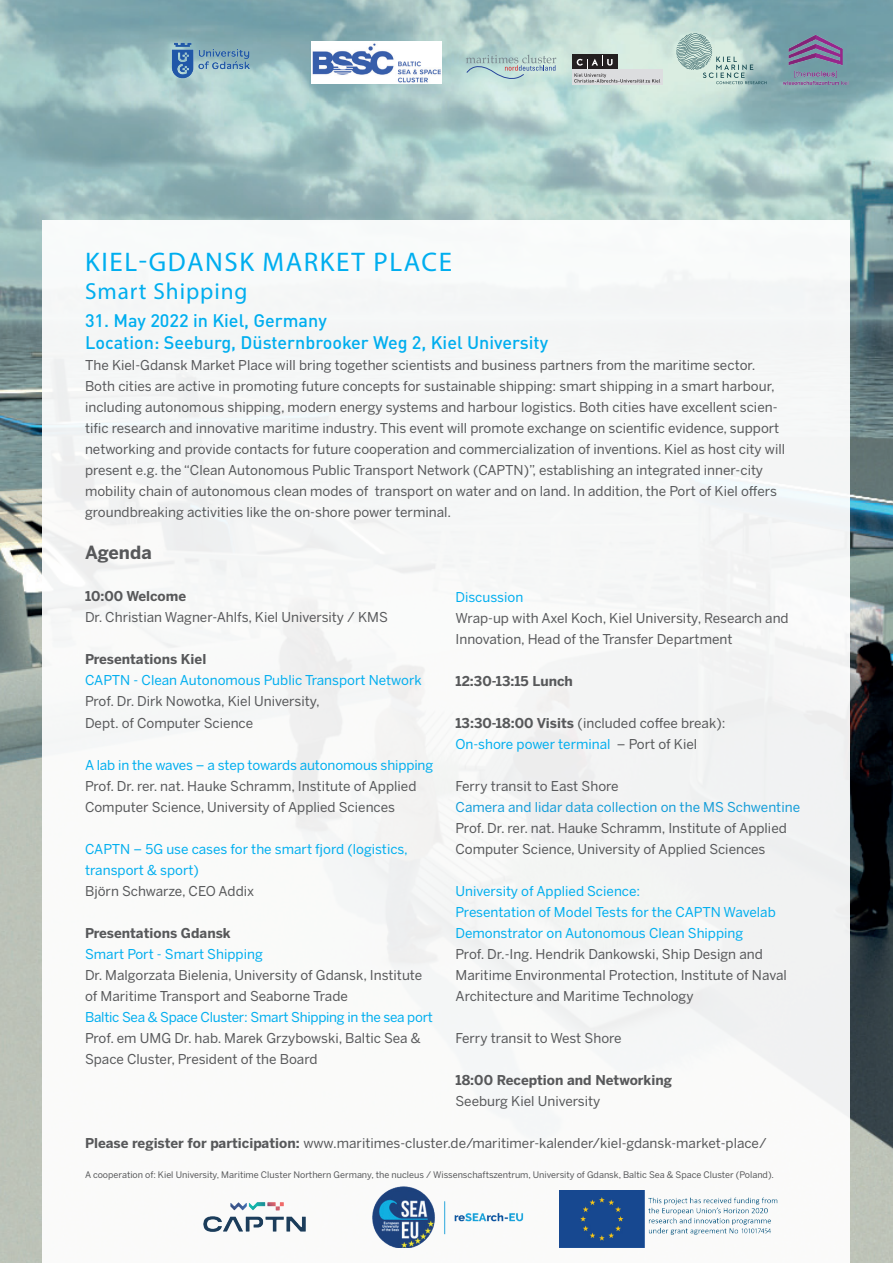
<style>
.page{position:relative;width:893px;height:1263px;background:#fff}
.page>*{position:absolute;margin:0;border:0;box-sizing:border-box;transform-origin:0 0}
.t1{font:27px "Myriad Pro";letter-spacing:.06em;color:#00aeef}
.t2{font:23.25px "Myriad Pro";letter-spacing:.04em;color:#00aeef}
.t3{font:500 18px/21.6px "DINOT";color:#00aeef}
.t4{font:700 18px "Benton Sans";color:#57585a}
.t5{font:13.5px/21px "Benton Sans";color:#57585a}
.t6{font:13.5px/21px "Benton Sans";color:#00aeef}
.t7{font:700 13.5px "Benton Sans";color:#57585a}
.t8{font:13.5px "Benton Sans";letter-spacing:-.02em;color:#00aeef}
.t9{font:13.5px "Benton Sans";color:#149dd9}
.t10{font:9px "Benton Sans";color:#57585a}
.s1{font-weight:700}
.s2{color:#00aeef}
</style>
<div class="page">
<img style="left:0;top:0;width:893px;height:1263px">
<div style="left:43px;top:220px;width:807px;height:1043px;background:#f6f8f7"></div>
<img style="left:311px;top:41px;width:130px;height:43px">
<img style="left:151px;top:22px;width:120px;height:78px">
<img style="left:372px;top:1186px;width:152px;height:62px">
<img style="left:559px;top:1190px;width:219px;height:58px">
<img style="left:203px;top:1202px;width:103px;height:30px">
<img style="left:780px;top:33px;width:70px;height:51px">
<svg style="left:676px;top:33px;width:91px;height:51px"></svg>
<div style="left:572px;top:55px;width:45px;height:15px;background:#231f20"></div>
<div style="left:572px;top:70px;width:90px;height:14px;background:#dcdddf"></div>
<svg style="left:574px;top:55px;width:86px;height:28px"></svg>
<svg style="left:466px;top:55px;width:90px;height:24px"></svg>
<h1 class="t1" style="left:85px;top:245px;width:368px">KIEL-GDANSK MARKET PLACE</h1>
<h2 class="t2" style="left:85px;top:277px;width:164px">Smart Shipping</h2>
<h3 class="t3" style="left:85px;top:310px;width:465px">31. May 2022 in Kiel, Germany<br>Location: Seeburg, Düsternbrooker Weg 2, Kiel University</h3>
<p class="t5" style="left:85px;top:354px;width:702px">The Kiel-Gdansk Market Place will bring together scientists and business partners from the maritime sector.<br>Both cities are active in promoting future concepts for sustainable shipping: smart shipping in a smart harbour, including autonomous shipping, modern energy systems and harbour logistics. Both cities have excellent scien&shy;tific research and innovative maritime industry. This event will promote exchange on scientific evidence, support networking and provide contacts for future cooperation and commercialization of inventions. Kiel as host city will present e.g. the “Clean Autonomous Public Transport Network (CAPTN)”, establishing an integrated inner-city mobility chain of autonomous clean modes of transport on water and on land. In addition, the Port of Kiel offers groundbreaking activities like the on-shore power terminal.</p>
<h3 class="t4" style="left:85px;top:542px;width:68px">Agenda</h3>
<p class="t7" style="left:85px;top:588px;width:103px">10:00 Welcome</p>
<p class="t5" style="left:85px;top:607px;width:304px">Dr. Christian Wagner-Ahlfs, Kiel University / KMS</p>
<p class="t7" style="left:85px;top:651px;width:123px">Presentations Kiel</p>
<p class="t6" style="left:85px;top:670px;width:338px">CAPTN - Clean Autonomous Public Transport Network</p>
<p class="t5" style="left:85px;top:691px;width:236px">Prof. Dr. Dirk Nowotka, Kiel University,<br>Dept. of Computer Science</p>
<p class="t6" style="left:85px;top:754px;width:350px">A lab in the waves – a step towards autonomous shipping</p>
<p class="t5" style="left:85px;top:775px;width:333px">Prof. Dr. rer. nat. Hauke Schramm, Institute of Applied<br>Computer Science, University of Applied Sciences</p>
<p class="t6" style="left:85px;top:838px;width:324px">CAPTN – 5G use cases for the smart fjord (logistics, transport &amp; sport)</p>
<p class="t5" style="left:85px;top:880px;width:171px">Björn Schwarze, CEO Addix</p>
<p class="t7" style="left:85px;top:924px;width:147px">Presentations Gdansk</p>
<p class="t6" style="left:85px;top:943px;width:179px">Smart Port - Smart Shipping</p>
<p class="t5" style="left:85px;top:964px;width:339px">Dr. Malgorzata Bielenia, University of Gdansk, Institute of Maritime Transport and Seaborne Trade</p>
<p class="t8" style="left:85px;top:1009px;width:349px">Baltic Sea &amp; Space Cluster: Smart Shipping in the sea port</p>
<p class="t5" style="left:85px;top:1027px;width:337px">Prof. em UMG Dr. hab. Marek Grzybowski, Baltic Sea &amp;<br>Space Cluster, President of the Board</p>
<p class="t6" style="left:455px;top:586px;width:69px">Discussion</p>
<p class="t5" style="left:455px;top:607px;width:335px">Wrap-up with Axel Koch, Kiel University, Research and<br>Innovation, Head of the Transfer Department</p>
<p class="t7" style="left:455px;top:673px;width:119px">12:30-13:15 Lunch</p>
<p class="t5" style="left:455px;top:712px;width:271px"><span class="s1">13:30-18:00 Visits</span> (included coffee break):<br><span class="s2">On-shore power terminal</span> – Port of Kiel</p>
<p class="t5" style="left:455px;top:775px;width:165px">Ferry transit to East Shore</p>
<p class="t9" style="left:455px;top:799px;width:346px">Camera and lidar data collection on the MS Schwentine</p>
<p class="t5" style="left:455px;top:817px;width:333px">Prof. Dr. rer. nat. Hauke Schramm, Institute of Applied<br>Computer Science, University of Applied Sciences</p>
<p class="t6" style="left:455px;top:880px;width:322px">University of Applied Science:<br>Presentation of Model Tests for the CAPTN Wavelab<br>Demonstrator on Autonomous Clean Shipping</p>
<p class="t5" style="left:455px;top:943px;width:333px">Prof. Dr.-Ing. Hendrik Dankowski, Ship Design and<br>Maritime Environmental Protection, Institute of Naval<br>Architecture and Maritime Technology</p>
<p class="t5" style="left:455px;top:1027px;width:168px">Ferry transit to West Shore</p>
<p class="t7" style="left:455px;top:1072px;width:218px">18:00 Reception and Networking</p>
<p class="t5" style="left:455px;top:1090px;width:146px">Seeburg Kiel University</p>
<p class="t5" style="left:85px;top:1132px;width:683px"><span class="s1">Please register for participation:</span> www.maritimes-cluster.de/maritimer-kalender/kiel-gdansk-market-place/</p>
<p class="t10" style="left:85px;top:1169px;width:690px">A cooperation of: Kiel University, Maritime Cluster Northern Germany, the nucleus / Wissenschaftszentrum, University of Gdansk, Baltic Sea &amp; Space Cluster (Poland).</p>
</div>
